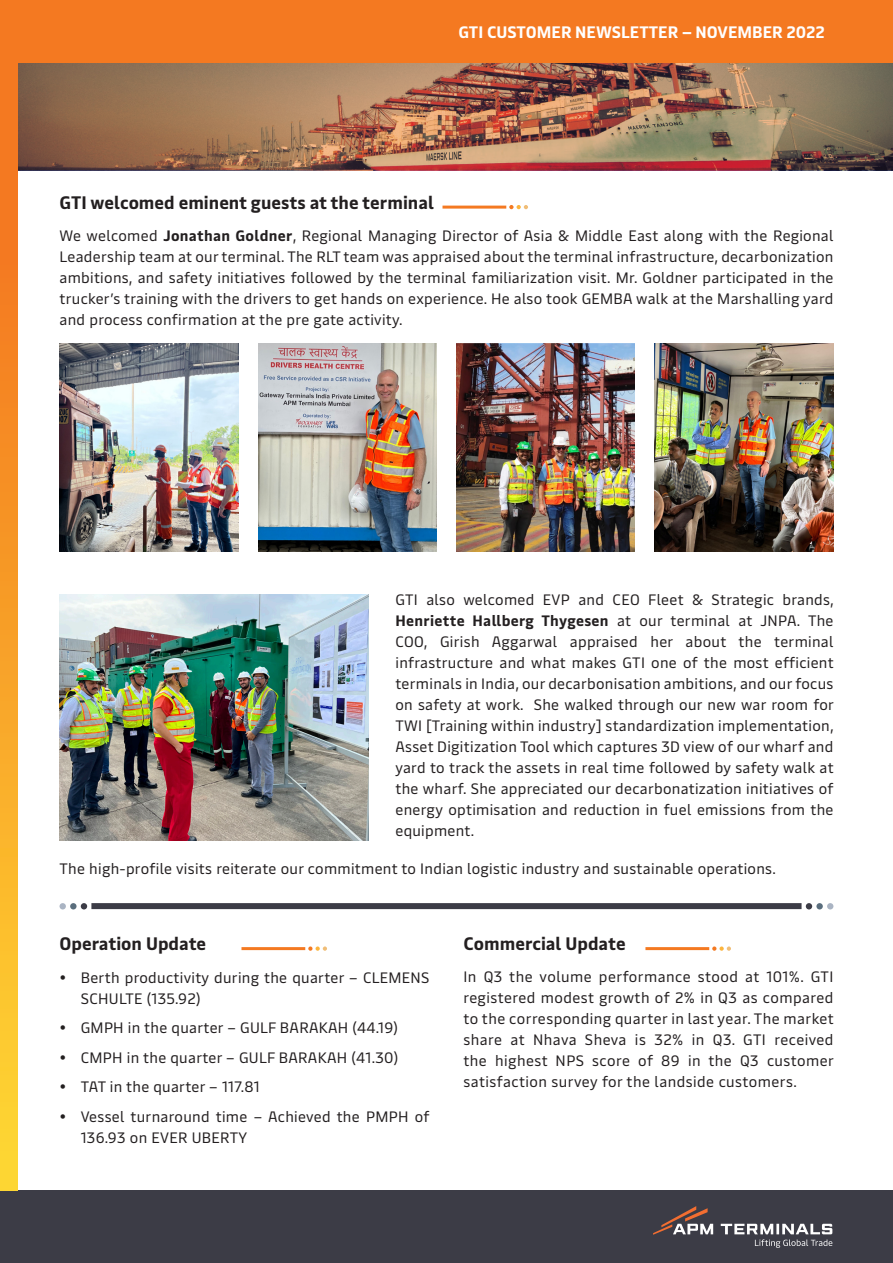
<style>
.page{position:relative;width:893px;height:1263px;background:#fff}
.page>*{position:absolute;margin:0;border:0;box-sizing:border-box;transform-origin:0 0}
.t1{font:700 18px "Maersk Text";color:#231f20}
.t2{font:700 16.5px "Maersk Text";color:#fff}
.t3{font:15px/21px "Maersk Text";letter-spacing:.02em;color:#231f20;text-align:justify}
.s1{font-weight:700}
</style>
<div class="page">
<div style="left:0;top:1191px;width:893px;height:72px;background:#3c3c46"></div>
<div style="left:0;top:0;width:893px;height:64px;background:#f47921"></div>
<svg style="left:653px;top:1206px;width:179px;height:42px"></svg>
<img style="left:17px;top:64px;width:876px;height:106px">
<div style="left:91px;top:903px;width:710px;height:6px;background:#3c3c46"></div>
<svg style="left:81px;top:903px;width:6px;height:6px"></svg>
<div style="left:70px;top:903px;width:7px;height:6px;background:#5a6e7d;border-radius:50%"></div>
<svg style="left:60px;top:903px;width:6px;height:6px"></svg>
<svg style="left:806px;top:903px;width:6px;height:6px"></svg>
<div style="left:816px;top:903px;width:7px;height:6px;background:#5a6e7d;border-radius:50%"></div>
<svg style="left:827px;top:903px;width:6px;height:6px"></svg>
<div style="left:0;top:55px;width:17px;height:1136px;background:linear-gradient(to bottom,#f26b1e,#fed632)"></div>
<hr style="left:442px;top:206px;width:64px;height:3px;background:#f47921">
<svg style="left:509px;top:205px;width:19px;height:4px"></svg>
<hr style="left:241px;top:947px;width:64px;height:3px;background:#f47921">
<svg style="left:308px;top:946px;width:19px;height:5px"></svg>
<hr style="left:645px;top:947px;width:64px;height:3px;background:#f47921">
<svg style="left:712px;top:946px;width:19px;height:5px"></svg>
<img style="left:60px;top:594px;width:309px;height:246px">
<img style="left:60px;top:343px;width:178px;height:208px">
<img style="left:456px;top:343px;width:179px;height:208px">
<img style="left:258px;top:343px;width:179px;height:208px">
<img style="left:655px;top:343px;width:178px;height:208px">
<p class="t2" style="left:458px;top:18px;width:368px">GTI CUSTOMER NEWSLETTER – NOVEMBER 2022</p>
<p class="t1" style="left:60px;top:187px;width:376px">GTI welcomed eminent guests at the terminal</p>
<p class="t3" style="left:60px;top:223px;width:775px">We welcomed <span class="s1">Jonathan Goldner</span>, Regional Managing Director of Asia &amp; Middle East along with the Regional Leadership team at our terminal. The RLT team was appraised about the terminal infrastructure, decarbonization ambitions, and safety initiatives followed by the terminal familiarization visit. Mr. Goldner participated in the trucker’s training with the drivers to get hands on experience. He also took GEMBA walk at the Marshalling yard and process confirmation at the pre gate activity.</p>
<p class="t3" style="left:395px;top:587px;width:440px">GTI also welcomed EVP and CEO Fleet &amp; Strategic brands, <span class="s1">Henriette Hallberg Thygesen</span> at our terminal at JNPA. The COO, Girish Aggarwal appraised her about the terminal infrastructure and what makes GTI one of the most efficient terminals in India, our decarbonisation ambitions, and our focus on safety at work. She walked through our new war room for TWI [Training within industry] standardization implementation, Asset Digitization Tool which captures 3D view of our wharf and yard to track the assets in real time followed by safety walk at the wharf. She appreciated our decarbonatization initiatives of energy optimisation and reduction in fuel emissions from the equipment.</p>
<p class="t3" style="left:60px;top:856px;width:718px">The high-profile visits reiterate our commitment to Indian logistic industry and sustainable operations.</p>
<p class="t1" style="left:60px;top:929px;width:148px">Operation Update</p>
<p class="t1" style="left:463px;top:929px;width:164px">Commercial Update</p>
<p class="t3" style="left:81px;top:965px;width:350px;text-indent:-21px">• Berth productivity during the quarter – CLEMENS<br>SCHULTE (135.92)</p>
<p class="t3" style="left:60px;top:1015px;width:340px">• GMPH in the quarter – GULF BARAKAH (44.19)</p>
<p class="t3" style="left:60px;top:1045px;width:340px">• CMPH in the quarter – GULF BARAKAH (41.30)</p>
<p class="t3" style="left:60px;top:1074px;width:202px">• TAT in the quarter – 117.81</p>
<p class="t3" style="left:81px;top:1104px;width:350px;text-indent:-21px">• Vessel turnaround time – Achieved the PMPH of<br>136.93 on EVER UBERTY</p>
<p class="t3" style="left:463px;top:964px;width:372px">In Q3 the volume performance stood at 101%. GTI registered modest growth of 2% in Q3 as compared to the corresponding quarter in last year. The market share at Nhava Sheva is 32% in Q3. GTI received the highest NPS score of 89 in the Q3 customer satisfaction survey for the landside customers.</p>
</div>
